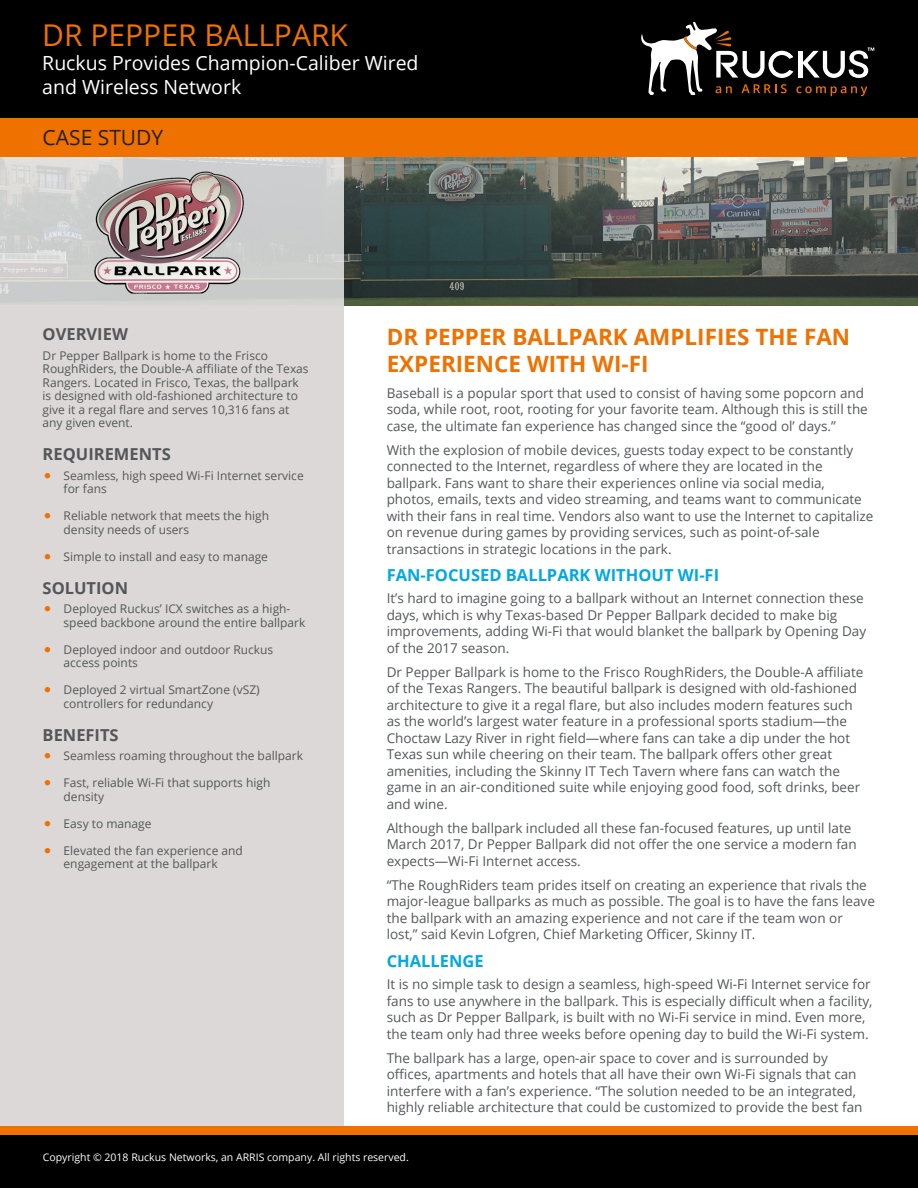
<style>
.page{position:relative;width:918px;height:1188px;background:#fff}
.page>*{position:absolute;margin:0;border:0;box-sizing:border-box;transform-origin:0 0}
.CS_Document_Title__h{font:30px "Open Sans";color:#ef7100}
.CS_Body_Header_Level{font:700 22.5px/27px "Open Sans";color:#ef7100}
.t1{font:21px "Open Sans";color:#231f20}
.CS_Document_Subtitle{font:19.5px/24px "Open Sans";color:#fff}
.CS_Body_Header_Level-2{font:700 16.5px "Open Sans";color:#00a8e2}
.CS_Sidebar_Title_-_G{font:700 16.5px "Open Sans";color:#54575a}
.CS_Body_Copy{font:13.5px/16.5px "Open Sans";color:#54575a}
.CS_Sidebar_-_Body_Co{font:12px/13.5px "Open Sans";color:#54575a}
.CS_Document_Copyrigh{font:10.5px "Open Sans";color:#fff}
.s1{color:#ef7100}
</style>
<div class="page">
<img style="left:344px;top:157px;width:574px;height:148px">
<svg style="left:0;top:157px;width:344px;height:148px;background:#cfd0d0"></svg>
<div style="left:0;top:0;width:918px;height:118px;background:#010000"></div>
<div style="left:0;top:118px;width:918px;height:39px;background:#ef7100"></div>
<svg style="left:641px;top:21px;width:233px;height:75px"></svg>
<div style="left:0;top:305px;width:344px;height:840px;background:#dcd8d7"></div>
<div style="left:0;top:1134px;width:918px;height:54px;background:#010000"></div>
<div style="left:0;top:1126px;width:918px;height:9px;background:#ef7100"></div>
<img style="left:86px;top:162px;width:164px;height:133px">
<p class="CS_Document_Title__h" style="left:42px;top:15px;width:307px">DR PEPPER BALLPARK</p>
<p class="CS_Document_Subtitle" style="left:42px;top:51px;width:378px">Ruckus Provides Champion-Caliber Wired and Wireless Network</p>
<p class="t1" style="left:43px;top:123px;width:122px">CASE STUDY</p>
<p class="CS_Sidebar_Title_-_G" style="left:43px;top:323px;width:87px">OVERVIEW</p>
<p class="CS_Sidebar_-_Body_Co" style="left:43px;top:349px;width:268px">Dr Pepper Ballpark is home to the Frisco RoughRiders, the Double-A affiliate of the Texas Rangers. Located in Frisco, Texas, the ballpark is designed with old-fashioned architecture to give it a regal flare and serves 10,316 fans at any given event.</p>
<p class="CS_Sidebar_Title_-_G" style="left:43px;top:443px;width:130px">REQUIREMENTS</p>
<p class="CS_Sidebar_-_Body_Co" style="left:64px;top:469px;width:242px;text-indent:-20px"><span class="s1">•</span> Seamless, high speed Wi-Fi Internet service for fans</p>
<p class="CS_Sidebar_-_Body_Co" style="left:64px;top:509px;width:207px;text-indent:-20px"><span class="s1">•</span> Reliable network that meets the high density needs of users</p>
<p class="CS_Sidebar_-_Body_Co" style="left:44px;top:550px;width:225px"><span class="s1">•</span> Simple to install and easy to manage</p>
<p class="CS_Sidebar_Title_-_G" style="left:43px;top:576px;width:87px">SOLUTION</p>
<p class="CS_Sidebar_-_Body_Co" style="left:64px;top:602px;width:243px;text-indent:-20px"><span class="s1">•</span> Deployed Ruckus’ ICX switches as a high&shy;speed backbone around the entire ballpark</p>
<p class="CS_Sidebar_-_Body_Co" style="left:64px;top:643px;width:211px;text-indent:-20px"><span class="s1">•</span> Deployed indoor and outdoor Ruckus access points</p>
<p class="CS_Sidebar_-_Body_Co" style="left:64px;top:683px;width:198px;text-indent:-20px"><span class="s1">•</span> Deployed 2 virtual SmartZone (vSZ) controllers for redundancy</p>
<p class="CS_Sidebar_Title_-_G" style="left:43px;top:723px;width:78px">BENEFITS</p>
<p class="CS_Sidebar_-_Body_Co" style="left:44px;top:749px;width:260px"><span class="s1">•</span> Seamless roaming throughout the ballpark</p>
<p class="CS_Sidebar_-_Body_Co" style="left:64px;top:776px;width:208px;text-indent:-20px"><span class="s1">•</span> Fast, reliable Wi-Fi that supports high density</p>
<p class="CS_Sidebar_-_Body_Co" style="left:44px;top:817px;width:109px"><span class="s1">•</span> Easy to manage</p>
<p class="CS_Sidebar_-_Body_Co" style="left:44px;top:844px;width:200px;text-align:center"><span class="s1">•</span> Elevated the fan experience and engagement at the ballpark</p>
<p class="CS_Body_Header_Level" style="left:387px;top:323px;width:465px">DR PEPPER BALLPARK AMPLIFIES THE FAN<br>EXPERIENCE WITH WI-FI</p>
<p class="CS_Body_Copy" style="left:387px;top:384px;width:483px">Baseball is a popular sport that used to consist of having some popcorn and soda, while root, root, rooting for your favorite team. Although this is still the case, the ultimate fan experience has changed since the “good ol’ days.”</p>
<p class="CS_Body_Copy" style="left:387px;top:441px;width:488px">With the explosion of mobile devices, guests today expect to be constantly connected to the Internet, regardless of where they are located in the ballpark. Fans want to share their experiences online via social media, photos, emails, texts and video streaming, and teams want to communicate with their fans in real time. Vendors also want to use the Internet to capitalize on revenue during games by providing services, such as point-of-sale transactions in strategic locations in the park.</p>
<p class="CS_Body_Header_Level-2" style="left:387px;top:563px;width:334px">FAN-FOCUSED BALLPARK WITHOUT WI-FI</p>
<p class="CS_Body_Copy" style="left:387px;top:590px;width:481px">It’s hard to imagine going to a ballpark without an Internet connection these days, which is why Texas-based Dr Pepper Ballpark decided to make big improvements, adding Wi-Fi that would blanket the ballpark by Opening Day of the 2017 season.</p>
<p class="CS_Body_Copy" style="left:387px;top:663px;width:478px">Dr Pepper Ballpark is home to the Frisco RoughRiders, the Double-A affiliate of the Texas Rangers. The beautiful ballpark is designed with old-fashioned architecture to give it a regal flare, but also includes modern features such as the world’s largest water feature in a professional sports stadium—the Choctaw Lazy River in right field—where fans can take a dip under the hot Texas sun while cheering on their team. The ballpark offers other great amenities, including the Skinny IT Tech Tavern where fans can watch the game in an air-conditioned suite while enjoying good food, soft drinks, beer and wine.</p>
<p class="CS_Body_Copy" style="left:387px;top:819px;width:472px">Although the ballpark included all these fan-focused features, up until late<br>March 2017, Dr Pepper Ballpark did not offer the one service a modern fan expects—Wi-Fi Internet access.</p>
<p class="CS_Body_Copy" style="left:387px;top:876px;width:490px">“The RoughRiders team prides itself on creating an experience that rivals the major-league ballparks as much as possible. The goal is to have the fans leave the ballpark with an amazing experience and not care if the team won or lost,” said Kevin Lofgren, Chief Marketing Officer, Skinny IT.</p>
<p class="CS_Body_Header_Level-2" style="left:387px;top:949px;width:99px">CHALLENGE</p>
<p class="CS_Body_Copy" style="left:387px;top:976px;width:487px">It is no simple task to design a seamless, high-speed Wi-Fi Internet service for fans to use anywhere in the ballpark. This is especially difficult when a facility, such as Dr Pepper Ballpark, is built with no Wi-Fi service in mind. Even more, the team only had three weeks before opening day to build the Wi-Fi system.</p>
<p class="CS_Body_Copy" style="left:387px;top:1049px;width:477px">The ballpark has a large, open-air space to cover and is surrounded by offices, apartments and hotels that all have their own Wi-Fi signals that can interfere with a fan’s experience. “The solution needed to be an integrated, highly reliable architecture that could be customized to provide the best fan</p>
<p class="CS_Document_Copyrigh" style="left:43px;top:1150px;width:367px">Copyright © 2018 Ruckus Networks, an ARRIS company. All rights reserved.</p>
</div>
